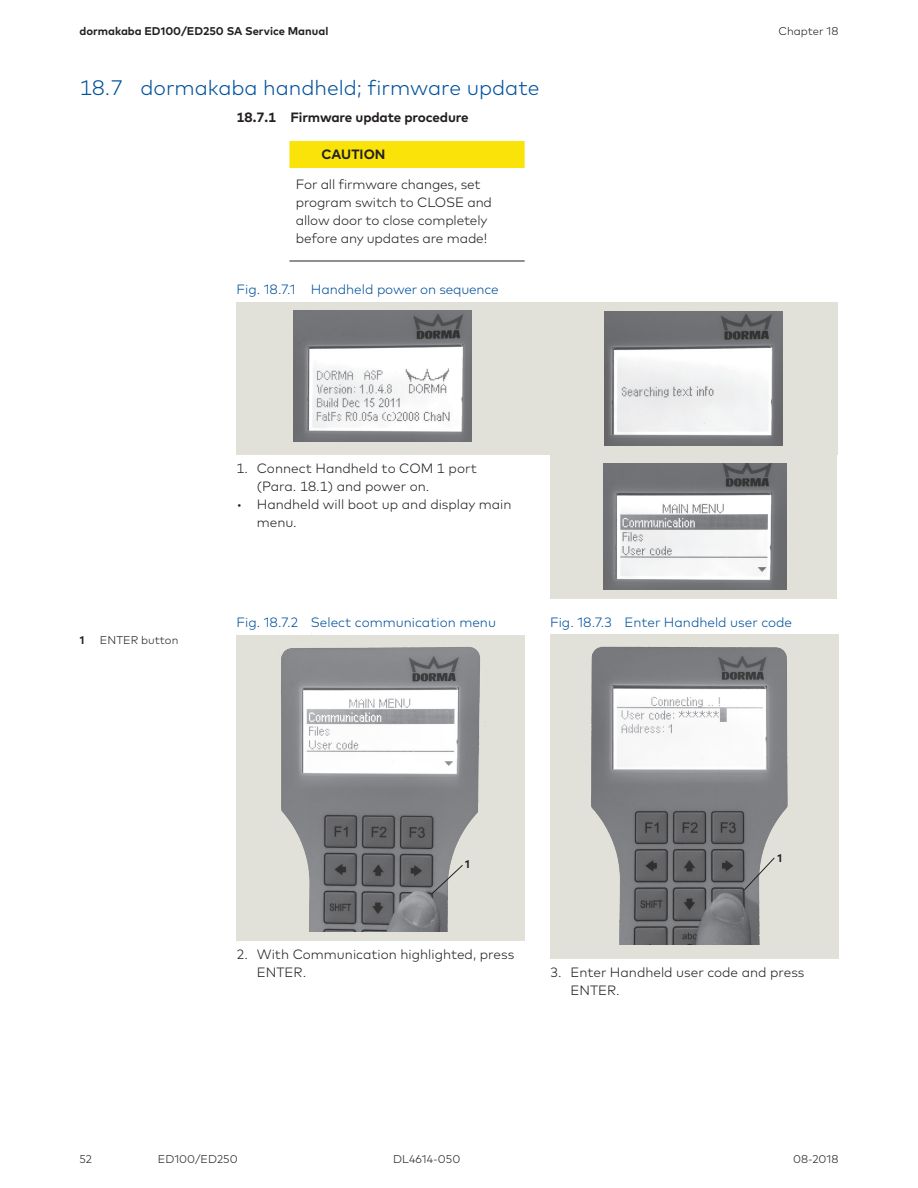
<style>
.page{position:relative;width:918px;height:1188px;background:#fff}
.page>*{position:absolute;margin:0;border:0;box-sizing:border-box;transform-origin:0 0}
.Chapter_Sub-Title_14{font:300 21px "Mark Pro";color:#01519b}
.Body_Text_9pt_12pt_R{font:300 13.5px/18px "Mark Pro";color:#231f20}
.Figure_number_7_5pt{font:300 13.5px "Mark Pro";color:#01519b}
.Paragraph_Title_9pt{font:700 13.5px "Mark Pro";letter-spacing:-.01em;color:#231f20}
.Caption_7_5pt_9_5pt{font:300 11.25px "Mark Pro";color:#231f20}
.Caption_7_5pt_9_5pt-2{font:700 11.25px "Mark Pro";color:#231f20}
</style>
<div class="page">
<div style="left:550px;top:634px;width:288px;height:325px;background:#e2e1d9"></div>
<div style="left:550px;top:455px;width:287px;height:144px;background:#e2e1d9"></div>
<div style="left:237px;top:635px;width:288px;height:306px;background:#e2e1d9"></div>
<div style="left:237px;top:302px;width:601px;height:152px;background:#e2e1d9"></div>
<div style="left:289px;top:141px;width:236px;height:27px;background:#fae308"></div>
<svg style="left:289px;top:261px;width:26px;height:1px"></svg>
<hr style="left:315px;top:261px;width:210px;height:1px;background:#231f20">
<img style="left:294px;top:310px;width:178px;height:132px">
<img style="left:605px;top:311px;width:178px;height:134px">
<img style="left:603px;top:464px;width:183px;height:126px">
<img style="left:281px;top:647px;width:210px;height:285px">
<svg style="left:431px;top:864px;width:33px;height:31px"></svg>
<img style="left:591px;top:646px;width:197px;height:299px">
<svg style="left:743px;top:857px;width:32px;height:34px"></svg>
<p class="Caption_7_5pt_9_5pt-2" style="left:80px;top:22px;width:250px">dormakaba ED100/ED250 SA Service Manual</p>
<p class="Caption_7_5pt_9_5pt" style="left:779px;top:22px;width:61px">Chapter 18</p>
<p class="Chapter_Sub-Title_14" style="left:80px;top:71px;width:461px">18.7 dormakaba handheld; firmware update</p>
<p class="Paragraph_Title_9pt" style="left:237px;top:107px;width:234px">18.7.1 Firmware update procedure</p>
<p class="Paragraph_Title_9pt" style="left:321px;top:144px;width:66px">CAUTION</p>
<p class="Body_Text_9pt_12pt_R" style="left:296px;top:174px;width:198px">For all firmware changes, set program switch to CLOSE and allow door to close completely before any updates are made!</p>
<p class="Figure_number_7_5pt" style="left:237px;top:279px;width:264px">Fig. 18.7.1 Handheld power on sequence</p>
<p class="Caption_7_5pt_9_5pt-2" style="left:80px;top:631px;width:6px">1</p>
<p class="Caption_7_5pt_9_5pt" style="left:100px;top:631px;width:80px">ENTER button</p>
<p class="Body_Text_9pt_12pt_R" style="left:257px;top:458px;width:222px;text-indent:-20px">1. Connect Handheld to COM 1 port (Para. 18.1) and power on.</p>
<p class="Body_Text_9pt_12pt_R" style="left:257px;top:494px;width:256px;text-indent:-20px">• Handheld will boot up and display main menu.</p>
<p class="Figure_number_7_5pt" style="left:237px;top:612px;width:261px">Fig. 18.7.2 Select communication menu</p>
<p class="Figure_number_7_5pt" style="left:550px;top:612px;width:243px">Fig. 18.7.3 Enter Handheld user code</p>
<p class="Caption_7_5pt_9_5pt-2" style="left:465px;top:856px;width:6px">1</p>
<p class="Body_Text_9pt_12pt_R" style="left:257px;top:944px;width:259px;text-indent:-20px">2. With Communication highlighted, press<br>ENTER.</p>
<p class="Caption_7_5pt_9_5pt-2" style="left:777px;top:849px;width:6px">1</p>
<p class="Body_Text_9pt_12pt_R" style="left:570px;top:962px;width:236px;text-indent:-20px">3. Enter Handheld user code and press<br>ENTER.</p>
<p class="Caption_7_5pt_9_5pt" style="left:80px;top:1150px;width:14px">52</p>
<p class="Caption_7_5pt_9_5pt" style="left:158px;top:1150px;width:81px">ED100/ED250</p>
<p class="Caption_7_5pt_9_5pt" style="left:393px;top:1150px;width:69px">DL4614-050</p>
<p class="Caption_7_5pt_9_5pt" style="left:793px;top:1150px;width:47px">08-2018</p>
</div>
